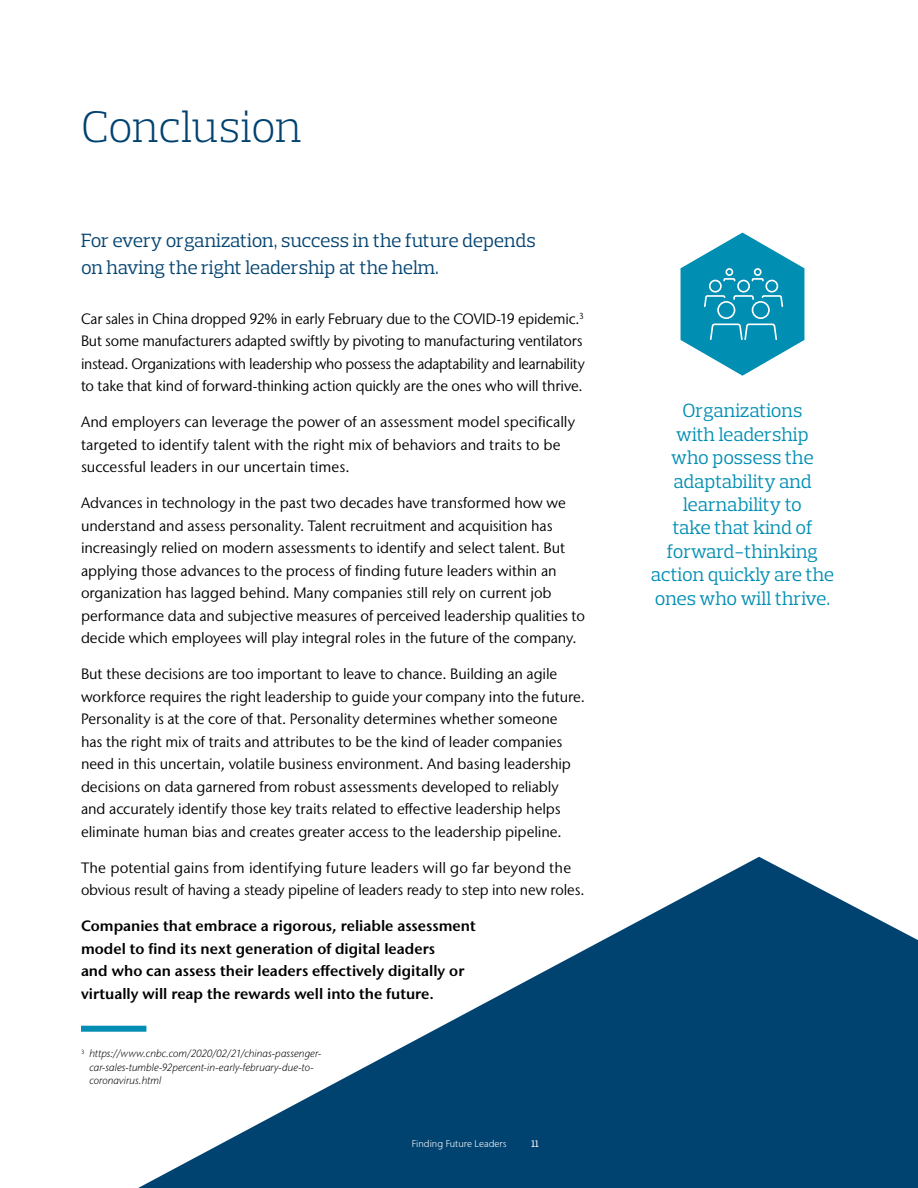
<style>
.page{position:relative;width:918px;height:1188px;background:#fff}
.page>*{position:absolute;margin:0;border:0;box-sizing:border-box;transform-origin:0 0}
.t1{font:300 45px "Prelo Slab";letter-spacing:-.01em;color:#004270}
.t2{font:19.5px/23.4px "Prelo Slab";color:#008eb3;text-align:center}
.t3{font:19.5px/27px "Prelo Slab";letter-spacing:-.01em;color:#004270}
.t4{font:15px/22.5px "Stone Sans IIITC Pro";letter-spacing:-.005em;color:#000}
.t5{font:15px/22.5px "Stone Sans IIITC Pro";letter-spacing:-.005em;color:#000;scale:.96 1}
.t6{font:600 15px/22.5px "Stone Sans IIITC Pro";color:#000}
.t7{font:italic 300 10.5px/13.5px "Stone Sans IIITC Pro";letter-spacing:.01em;color:#000}
.t8{font:300 9.75px "Stone Sans IIITC Pro";color:#fff}
.t9{font:500 9.75px "Prelo Slab";color:#fff}
</style>
<div class="page">
<svg style="left:113px;top:857px;width:805px;height:331px;fill:#004270"></svg>
<svg style="left:680px;top:232px;width:125px;height:144px"></svg>
<div style="left:81px;top:1026px;width:65px;height:6px;background:#008eb3"></div>
<h1 class="t1" style="left:81px;top:99px;width:222px">Conclusion</h1>
<h2 class="t3" style="left:81px;top:227px;width:456px">For every organization, success in the future depends on having the right leadership at the helm.</h2>
<p class="t5" style="left:81px;top:307px;width:527px">Car sales in China dropped 92% in early February due to the COVID-19 epidemic.<sup>3<br></sup>But some manufacturers adapted swiftly by pivoting to manufacturing ventilators instead. Organizations with leadership who possess the adaptability and learnability to take that kind of forward-thinking action quickly are the ones who will thrive.</p>
<p class="t4" style="left:81px;top:411px;width:496px">And employers can leverage the power of an assessment model specifically targeted to identify talent with the right mix of behaviors and traits to be successful leaders in our uncertain times.</p>
<p class="t4" style="left:81px;top:492px;width:506px">Advances in technology in the past two decades have transformed how we understand and assess personality. Talent recruitment and acquisition has increasingly relied on modern assessments to identify and select talent. But applying those advances to the process of finding future leaders within an organization has lagged behind. Many companies still rely on current job performance data and subjective measures of perceived leadership qualities to decide which employees will play integral roles in the future of the company.</p>
<p class="t4" style="left:81px;top:663px;width:505px">But these decisions are too important to leave to chance. Building an agile workforce requires the right leadership to guide your company into the future.<br>Personality is at the core of that. Personality determines whether someone<br>has the right mix of traits and attributes to be the kind of leader companies need in this uncertain, volatile business environment. And basing leadership decisions on data garnered from robust assessments developed to reliably and accurately identify those key traits related to effective leadership helps eliminate human bias and creates greater access to the leadership pipeline.</p>
<p class="t4" style="left:81px;top:856px;width:505px">The potential gains from identifying future leaders will go far beyond the obvious result of having a steady pipeline of leaders ready to step into new roles.</p>
<p class="t6" style="left:81px;top:914px;width:396px">Companies that embrace a rigorous, reliable assessment model to find its next generation of digital leaders<br>and who can assess their leaders effectively digitally or virtually will reap the rewards well into the future.</p>
<p class="t7" style="left:90px;top:1047px;width:233px;text-indent:-9px"><sup>3</sup> https://www.cnbc.com/2020/02/21/chinas-passenger&shy;car-sales-tumble-92percent-in-early-february-due-to&shy;coronavirus.html</p>
<p class="t8" style="left:412px;top:1138px;width:96px">Finding Future Leaders</p>
<p class="t9" style="left:532px;top:1138px;width:9px">11</p>
<h2 class="t2" style="left:651px;top:399px;width:185px">Organizations<br>with leadership<br>who possess the adaptability and learnability to<br>take that kind of forward‑thinking action quickly are the ones who will thrive.</h2>
</div>
